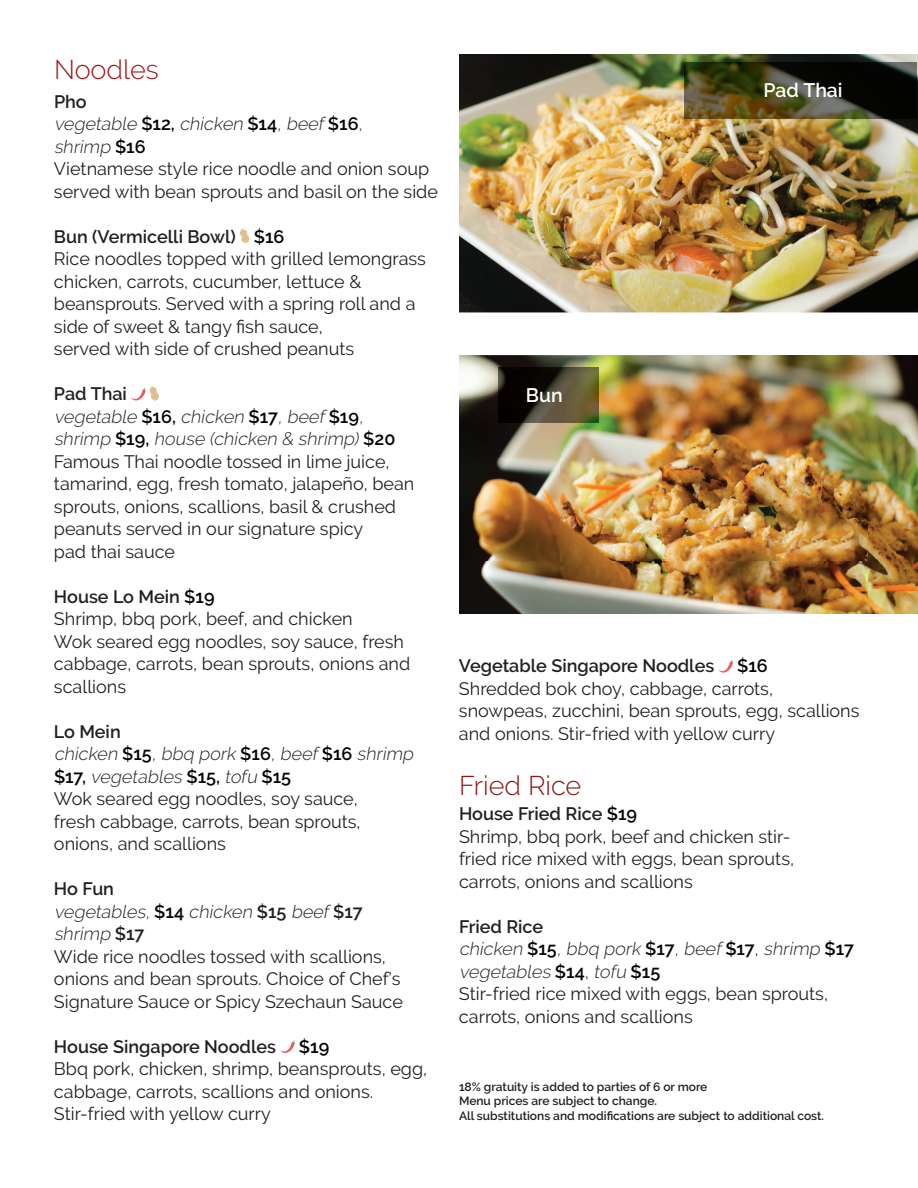
<style>
.page{position:relative;width:918px;height:1188px;background:#fff}
.page>*{position:absolute;margin:0;border:0;box-sizing:border-box;transform-origin:0 0}
.t1{font:300 27px "Raleway";color:#8a1619}
.t2{font:300 27px "Raleway";color:#a1191c}
.t3{font:600 19.5px "Raleway";color:#fff}
.t4{font:18px/22.5px "Raleway";color:#231f20}
.t5{font:600 18px "Raleway";color:#231f20}
.t6{font:600 18px "Raleway";color:#040503}
.t7{font:600 12px/14.4px "Raleway";color:#231f20}
.s1{font-weight:600}
.s2{font-weight:300;font-style:italic}
.s3{font-weight:600;color:#040503}
.s4{font-weight:300;color:#040503}
</style>
<div class="page">
<img style="left:459px;top:355px;width:459px;height:259px">
<img style="left:459px;top:54px;width:459px;height:258px">
<svg style="left:240px;top:229px;width:10px;height:14px"></svg>
<svg style="left:131px;top:386px;width:28px;height:15px"></svg>
<svg style="left:280px;top:1040px;width:15px;height:13px"></svg>
<svg style="left:719px;top:660px;width:14px;height:13px"></svg>
<img style="left:684px;top:63px;width:232px;height:56px">
<img style="left:498px;top:367px;width:100px;height:56px">
<h1 class="t2" style="left:54px;top:54px;width:106px">Noodles</h1>
<p class="t4" style="left:54px;top:90px;width:386px"><span class="s1">Pho<br></span><span class="s2">vegetable</span> <span class="s3">$ 1 2 ,</span> <span class="s2">chicken</span> <span class="s3">$ 14</span> <span class="s2">, beef</span> <span class="s3">$ 1 6</span> <span class="s2">,<br>shrimp</span> <span class="s3">$ 1 6<br></span>Vietnamese style rice noodle and onion soup served with bean sprouts and basil on the side</p>
<p class="t4" style="left:54px;top:225px;width:374px"><span class="s1">Bun (Vermicelli Bowl)</span> <span class="s3">$16<br></span>Rice noodles topped with grilled lemongrass chicken, carrots, cucumber, lettuce &amp; beansprouts. Served with a spring roll and a side of sweet &amp; tangy fish sauce,<br>served with side of crushed peanuts</p>
<p class="t4" style="left:54px;top:383px;width:362px"><span class="s1">Pad Thai<br></span><span class="s2">vegetable</span> <span class="s3">$ 1 6 ,</span> <span class="s2">chicken</span> <span class="s3">$ 17</span> <span class="s2">,beef</span> <span class="s3">$ 1 9</span> <span class="s2">, shrimp</span> <span class="s3">$ 1 9 ,</span> <span class="s2">house (chicken &amp; shrimp)</span><span class="s3">$ 2 0<br></span>Famous Thai noodle tossed in lime juice, tamarind, egg, fresh tomato, jalapeño, bean sprouts, onions, scallions, basil &amp; crushed peanuts served in our signature spicy<br>pad thai sauce</p>
<p class="t4" style="left:54px;top:585px;width:358px"><span class="s1">House Lo Mein</span> <span class="s3">$19<br></span>Shrimp, bbq pork, beef, and chicken<br>Wok seared egg noodles, soy sauce, fresh cabbage, carrots, bean sprouts, onions and scallions</p>
<p class="t4" style="left:54px;top:720px;width:364px"><span class="s1">Lo Mein<br></span><span class="s2">chicken</span> <span class="s3">$ 1 5</span> <span class="s2">,bbq pork</span> <span class="s3">$ 1 6</span> <span class="s2">,beef</span> <span class="s3">$ 1 6</span> <span class="s2">shrimp </span><span class="s3">$ 1 7,</span> <span class="s2">vegetables</span> <span class="s3">$ 1 5 ,</span> <span class="s2">tofu</span> <span class="s3">$ 1 5<br></span>Wok seared egg noodles, soy sauce,<br>fresh cabbage, carrots, bean sprouts, onions, and scallions</p>
<p class="t4" style="left:54px;top:878px;width:350px"><span class="s1">Ho Fun<br></span><span class="s2">vegetables,</span><span class="s3">$ 14</span> <span class="s2">chicken</span> <span class="s1">$ 1 5</span> <span class="s2">beef</span> <span class="s1">$ 17 </span><span class="s2">shrimp</span> <span class="s1">$ 17<br></span>Wide rice noodles tossed with scallions, onions and bean sprouts. Choice of Chef’s<br>Signature Sauce or Spicy Szechaun Sauce</p>
<p class="t5" style="left:54px;top:1036px;width:224px">House Singapore Noodles</p>
<p class="t6" style="left:299px;top:1036px;width:32px">$19</p>
<p class="t4" style="left:54px;top:1058px;width:375px">Bbq pork, chicken, shrimp, beansprouts, egg, cabbage, carrots, scallions and onions.<br>Stir-fried with yellow curry</p>
<p class="t3" style="left:526px;top:384px;width:38px">Bun</p>
<p class="t3" style="left:764px;top:79px;width:81px">Pad Thai</p>
<p class="t5" style="left:459px;top:656px;width:257px">Vegetable Singapore Noodles</p>
<p class="t6" style="left:737px;top:656px;width:32px">$16</p>
<p class="t4" style="left:459px;top:677px;width:402px">Shredded bok choy, cabbage, carrots, snowpeas, zucchini, bean sprouts, egg, scallions and onions. Stir-fried with yellow curry</p>
<h1 class="t1" style="left:459px;top:770px;width:124px">Fried Rice</h1>
<p class="t4" style="left:459px;top:803px;width:337px"><span class="s1">House Fried Rice</span> <span class="s3">$19<br></span>Shrimp, bbq pork, beef and chicken stir&shy;fried rice mixed with eggs, bean sprouts, carrots, onions and scallions</p>
<p class="t4" style="left:459px;top:915px;width:396px"><span class="s1">Fried Rice<br></span><span class="s2">chicken</span> <span class="s3">$ 1 5</span> <span class="s2">,bbq pork</span> <span class="s3">$ 17</span> <span class="s2">,beef</span> <span class="s3">$ 17</span> <span class="s4">,</span> <span class="s2">shrimp</span> <span class="s3">$ 17 </span><span class="s2">vegetables</span> <span class="s3">$ 1 4</span> <span class="s4">,</span> <span class="s2">tofu</span> <span class="s3">$ 1 5<br></span>Stir-fried rice mixed with eggs, bean sprouts, carrots, onions and scallions</p>
<p class="t7" style="left:459px;top:1079px;width:367px">18% gratuity is added to parties of 6 or more<br>Menu prices are subject to change.<br>All substitutions and modifications are subject to additional cost.</p>
</div>
